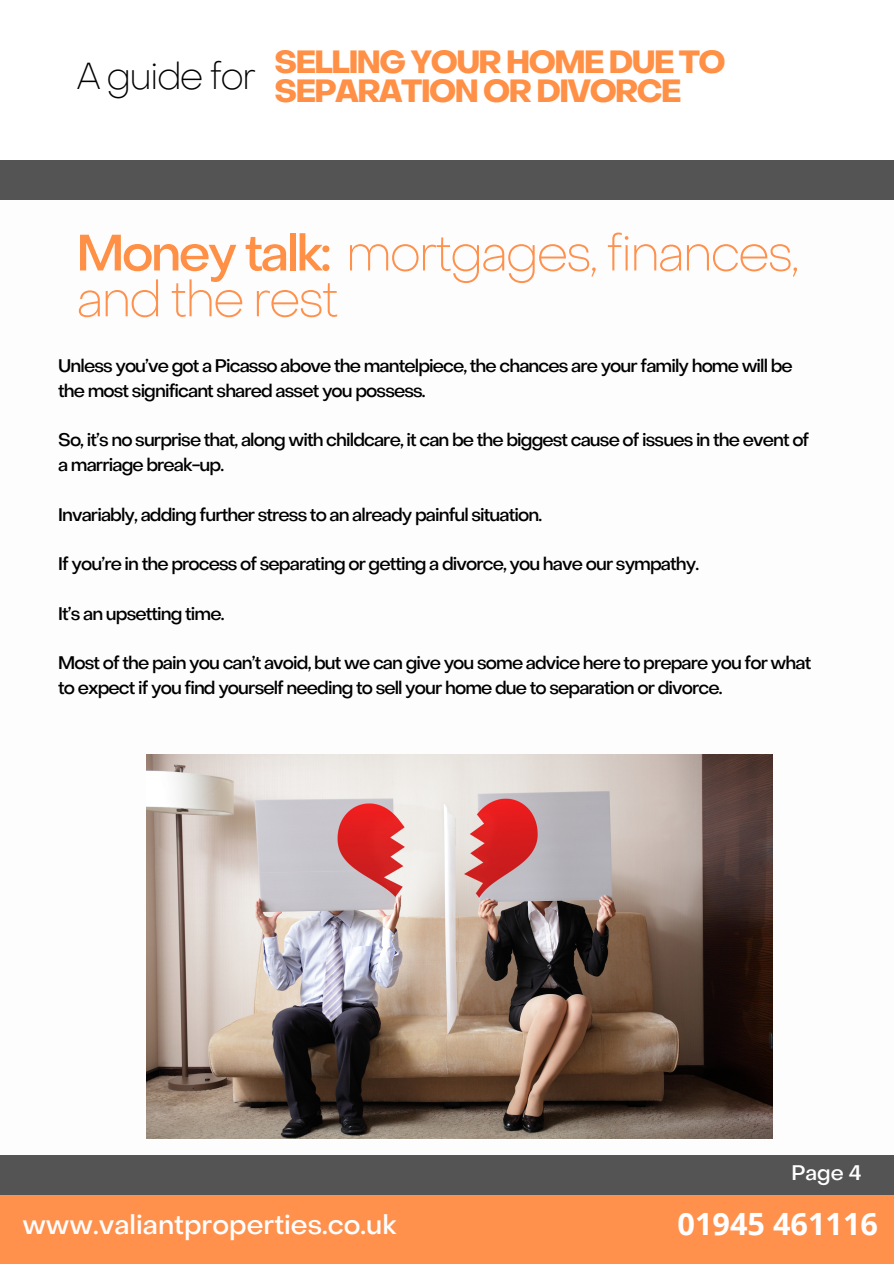
<style>
.page{position:relative;width:894px;height:1264px;background:#fff}
.page>*{position:absolute;margin:0;border:0;box-sizing:border-box;transform-origin:0 0}
.t1{font:100 50.4px "Object Sans";letter-spacing:-.05em;color:#ff914d}
.t2{font:100 37.5px "Object Sans";letter-spacing:-.05em;color:#000}
.t3{font:700 31.5px/29.2px "Object Sans";letter-spacing:-.05em;color:#ff9045}
.t4{font:700 30.6px "Open Sans";color:#fff}
.t5{font:500 26.85px "Object Sans";color:#fefeff}
.t6{font:500 20.85px "Object Sans";color:#fff}
.t7{font:500 18px/24.8px "Object Sans";letter-spacing:-.05em;color:#000}
.s1{font-weight:500;color:#ff9045}
</style>
<div class="page">
<div style="left:0;top:1194px;width:893px;height:69px;background:#ff914d"></div>
<div style="left:0;top:1155px;width:893px;height:39px;background:#545454"></div>
<div style="left:0;top:160px;width:893px;height:40px;background:#545454"></div>
<img style="left:147px;top:754px;width:625px;height:384px">
<p class="t2" style="left:76px;top:61px;width:181px">A guide for</p>
<p class="t3" style="left:274px;top:50px;width:452px">SELLING YOUR HOME DUE TO<br>SEPARATION OR DIVORCE</p>
<p class="t1" style="left:76px;top:233px;width:724px"><span class="s1">Money talk:</span> mortgages, finances,</p>
<p class="t1" style="left:76px;top:279px;width:264px">and the rest</p>
<p class="t7" style="left:58px;top:355px;width:736px">Unless you’ve got a Picasso above the mantelpiece, the chances are your family home will be the most significant shared asset you possess.</p>
<p class="t7" style="left:58px;top:429px;width:752px">So, it’s no surprise that, along with childcare, it can be the biggest cause of issues in the event of a marriage break-up.</p>
<p class="t7" style="left:58px;top:503px;width:485px">Invariably, adding further stress to an already painful situation.</p>
<p class="t7" style="left:58px;top:553px;width:642px">If you’re in the process of separating or getting a divorce, you have our sympathy.</p>
<p class="t7" style="left:58px;top:603px;width:168px">It’s an upsetting time.</p>
<p class="t7" style="left:58px;top:652px;width:754px">Most of the pain you can’t avoid, but we can give you some advice here to prepare you for what to expect if you find yourself needing to sell your home due to separation or divorce.</p>
<p class="t5" style="left:22px;top:1214px;width:375px">www.valiantproperties.co.uk</p>
<p class="t6" style="left:791px;top:1164px;width:72px">Page 4</p>
<p class="t4" style="left:677px;top:1202px;width:202px">01945 461116</p>
</div>
